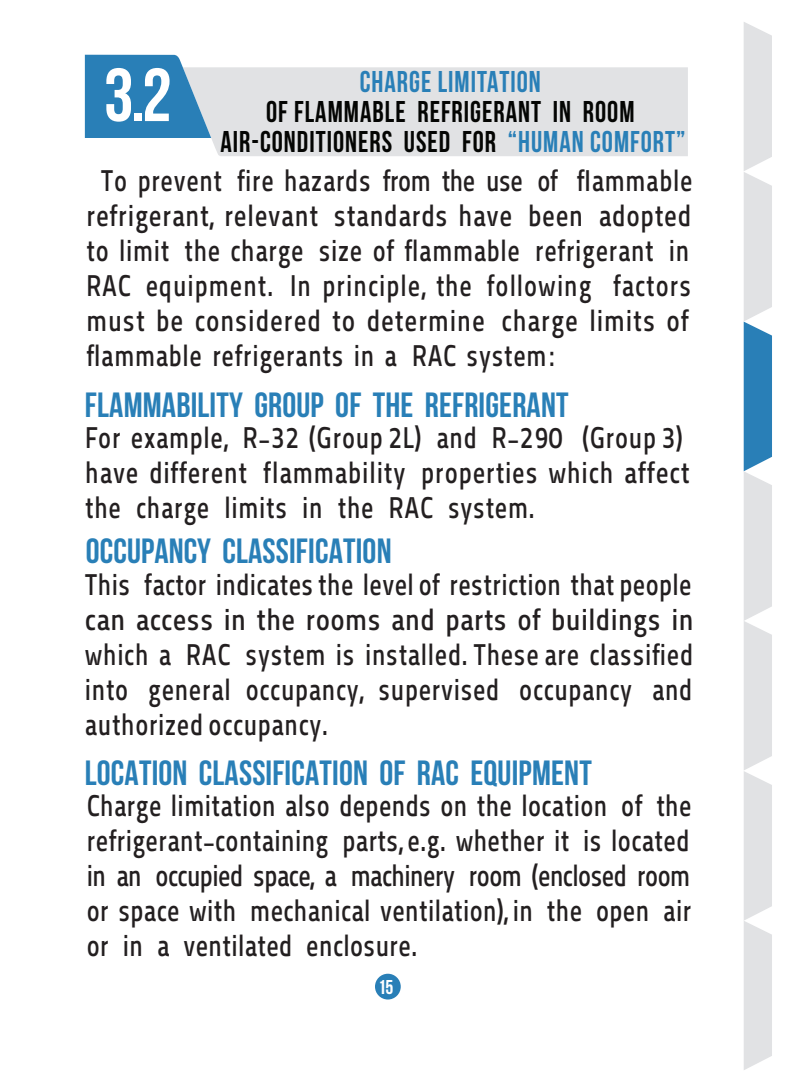
<style>
.page{position:relative;width:787px;height:1092px;background:#fff}
.page>*{position:absolute;margin:0;border:0;box-sizing:border-box;transform-origin:0 0}
.t1{font:700 75px "Bebas Neue";color:#fff}
.t2{font:39.5px/35px "In See Dang";color:#231f20;text-align:justify;scale:.91 1}
.t3{font:700 35px "Bebas Neue";letter-spacing:.005em;color:#297fb7}
.t4{font:700 30px/30px "Bebas Neue";letter-spacing:.035em;color:#040503;text-align:center;scale:.93 1}
.t5{font:700 30px "Bebas Neue";letter-spacing:.035em;color:#297fb7;scale:.93 1}
.t6{font:700 20px "Bebas Neue";color:#fff}
.s1{color:#297fb7}
</style>
<div class="page">
<div style="left:211px;top:67px;width:477px;height:89px;background:#e1e2e4"></div>
<svg style="left:85px;top:55px;width:126px;height:83px;background:#418cbd"></svg>
<svg style="left:743px;top:22px;width:29px;height:1048px;background:#cdd8e1"></svg>
<div style="left:375px;top:973px;width:26px;height:26px;background:#297fb7;border-radius:50%"></div>
<h1 class="t1" style="left:104px;top:54px;width:69px">3.2</h1>
<p class="t5" style="left:360px;top:65px;width:196px">CHARGE LIMITATION</p>
<p class="t4" style="left:220px;top:96px;width:501px">OF FLAMMABLE REFRIGERANT IN ROOM<br>AIR-CONDITIONERS USED FOR <span class="s1">“HUMAN COMFORT”</span></p>
<p class="t2" style="left:86px;top:162px;width:668px;text-indent:14px">To prevent f ire hazards from the use of f Iammable refrigerant, relevant standards have been adopted to limit the charge size of f lammable refrigerant in RAC equipment. In principle, the following factors must be considered to determine charge limits of f lammable refrigerants in a RAC system:</p>
<p class="t3" style="left:85px;top:385px;width:485px">FLAMMABILITY GROUP OF THE REFRIGERANT</p>
<p class="t2" style="left:85px;top:418px;width:666px;text-align:left">For example, R-32 (Group 2L) and R-290 (Group 3) have different flammability properties which affect the charge limits in the RAC system.</p>
<p class="t3" style="left:86px;top:531px;width:307px">OCCUPANCY CLASSIFICATION</p>
<p class="t2" style="left:84px;top:566px;width:671px">This factor indicates the level of restriction that people can access in the rooms and parts of buildings in which a RAC system is installed. These are classif ied into general occupancy, supervised occupancy and authorized occupancy.</p>
<p class="t3" style="left:85px;top:753px;width:508px">LOCATION CLASSIFICATION OF RAC EQUIPMENT</p>
<p class="t2" style="left:87px;top:786px;width:666px">Charge limitation also depends on the location of the refrigerant-containing parts, e.g. whether it is located in an occupied space, a machinery room (enclosed room or space with mechanical ventilation), in the open air or in a ventilated enclosure.</p>
<p class="t6" style="left:378px;top:976px;width:17px">15</p>
</div>
